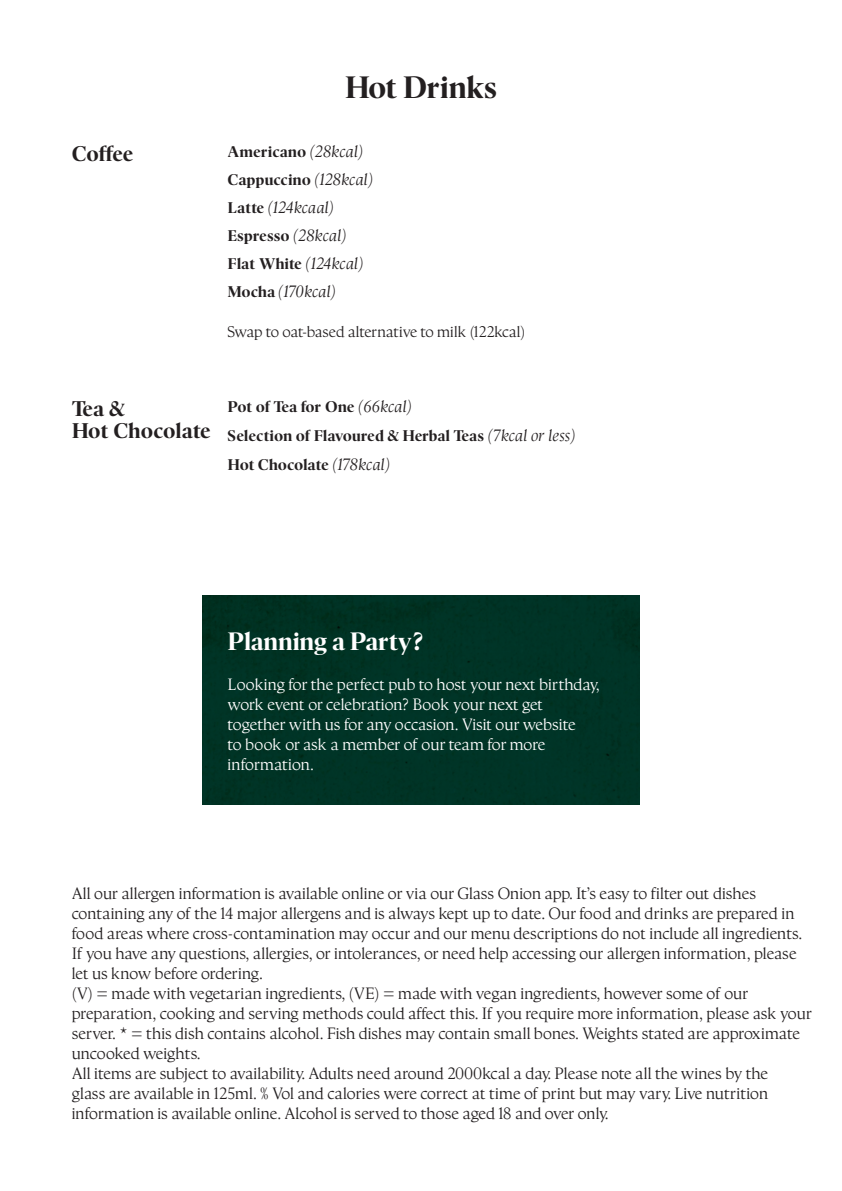
<style>
.page{position:relative;width:842px;height:1191px;background:#fff}
.page>*{position:absolute;margin:0;border:0;box-sizing:border-box;transform-origin:0 0}
.t1{font:700 32px "Nicholas";letter-spacing:.02em;color:#231f20}
.t2{font:700 26px "Nicholas";letter-spacing:.02em;color:#fff}
.t3{font:700 22px/22px "Nicholas";letter-spacing:.03em;color:#231f20}
.t4{font:17px/20px "Nicholas";letter-spacing:.04em;color:#231f20}
.t5{font:17px/20px "Nicholas";letter-spacing:.04em;color:#fff}
.t6{font:italic 17px "Nicholas";letter-spacing:.03em;color:#231f20}
.t7{font:700 16px/28px "Nicholas";letter-spacing:.04em;color:#231f20}
.t8{font:16px "Nicholas";letter-spacing:.04em;color:#231f20}
.s1{font-weight:400;font-style:italic;font-size:17px}
.s2{font-weight:700;font-style:normal;font-size:16px}
</style>
<div class="page">
<div style="left:203px;top:595px;width:436px;height:209px;background:#003426"></div>
<p class="t3" style="left:72px;top:143px;width:63px">Coffee</p>
<h1 class="t1" style="left:345px;top:71px;width:153px">Hot Drinks</h1>
<p class="t7" style="left:228px;top:138px;width:147px">Americano <span class="s1">(28kcal)<br></span>Cappuccino <span class="s1">(128kcal)</span></p>
<p class="t6" style="left:228px;top:198px;width:107px"><span class="s2">Latte</span> (124kcaal)</p>
<p class="t7" style="left:228px;top:222px;width:137px">Espresso <span class="s1">(28kcal)<br></span>Flat White <span class="s1">(124kcal)</span></p>
<p class="t6" style="left:228px;top:282px;width:109px"><span class="s2">Mocha</span> (170kcal)</p>
<p class="t8" style="left:228px;top:323px;width:298px">Swap to oat-based alternative to milk (122kcal)</p>
<p class="t3" style="left:72px;top:397px;width:140px">Tea &amp;<br>Hot Chocolate</p>
<p class="t7" style="left:228px;top:392px;width:349px;line-height:29px">Pot of Tea for One <span class="s1">(66kcal)<br></span>Selection of Flavoured &amp; Herbal Teas <span class="s1">(7kcal or less)<br></span>Hot Chocolate <span class="s1">(178kcal)</span></p>
<h2 class="t2" style="left:228px;top:628px;width:196px">Planning a Party?</h2>
<p class="t5" style="left:228px;top:674px;width:373px">Looking for the perfect pub to host your next birthday, work event or celebration? Book your next get together with us for any occasion. Visit our website<br>to book or ask a member of our team for more information.</p>
<p class="t4" style="left:72px;top:883px;width:741px">All our allergen information is available online or via our Glass Onion app. It’s easy to filter out dishes containing any of the 14 major allergens and is always kept up to date. Our food and drinks are prepared in food areas where cross-contamination may occur and our menu descriptions do not include all ingredients.<br>If you have any questions, allergies, or intolerances, or need help accessing our allergen information, please let us know before ordering.<br>(V) = made with vegetarian ingredients, (VE) = made with vegan ingredients, however some of our preparation, cooking and serving methods could affect this. If you require more information, please ask your server. * = this dish contains alcohol. Fish dishes may contain small bones. Weights stated are approximate uncooked weights.<br>All items are subject to availability. Adults need around 2000kcal a day. Please note all the wines by the<br>glass are available in 125ml. % Vol and calories were correct at time of print but may vary. Live nutrition information is available online. Alcohol is served to those aged 18 and over only.</p>
</div>
